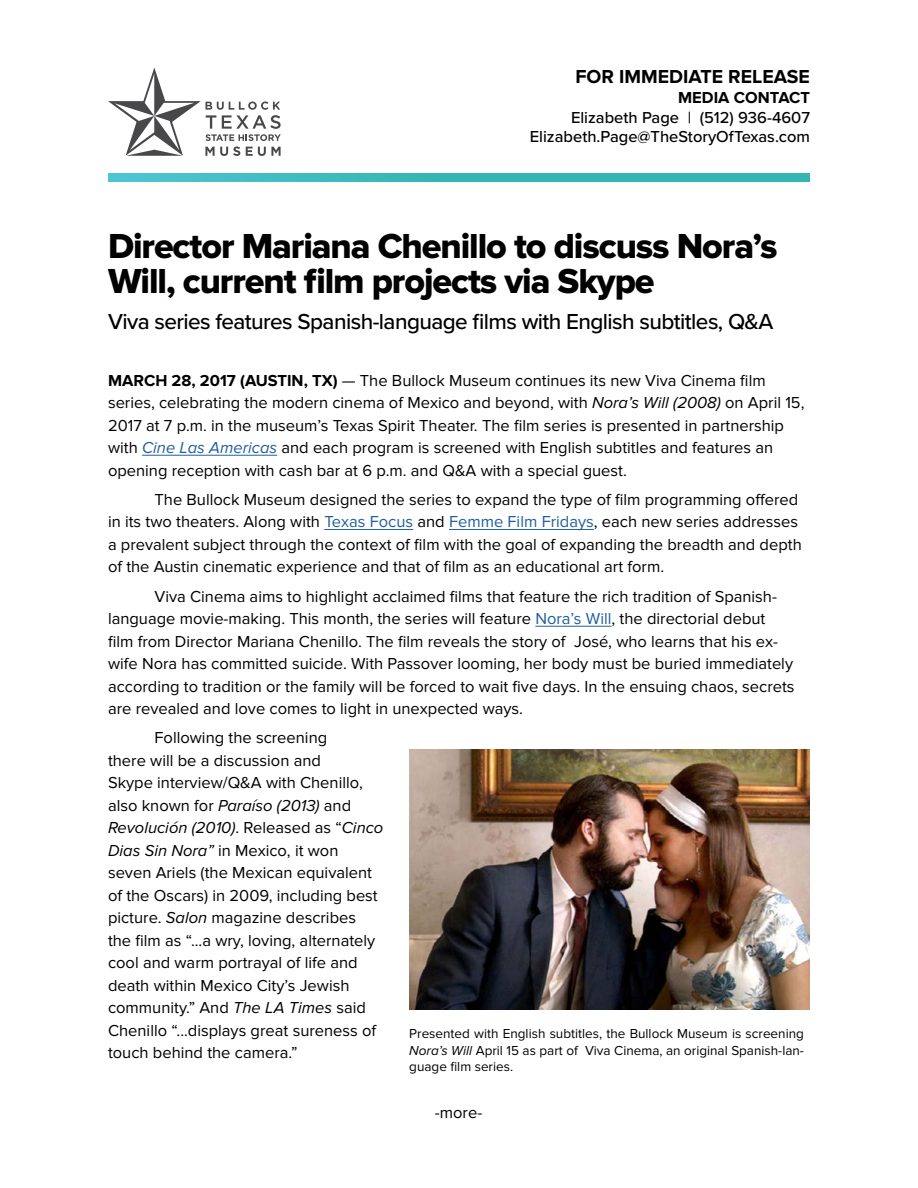
<style>
.page{position:relative;width:918px;height:1188px;background:#fff}
.page>*{position:absolute;margin:0;border:0;box-sizing:border-box;transform-origin:0 0}
.t1{font:36px/34.5px "Proxima Nova Extrabld";letter-spacing:-.03em;color:#000}
.t2{font:500 22.5px "Proxima Nova";letter-spacing:-.025em;color:#000}
.t3{font:700 19.5px "Proxima Nova";color:#000}
.t4{font:16.5px/22.5px "Proxima Nova";color:#000}
.t5{font:500 16.5px/19.8px "Proxima Nova";color:#000;text-align:right}
.t6{font:700 16.5px "Proxima Nova";color:#000}
.t7{font:13.5px/16.5px "Proxima Nova";color:#000;text-align:justify}
.s1{font-weight:700}
.s2{font-style:italic}
.s3{font-style:italic;color:#215e9e}
.s4{color:#215e9e}
</style>
<div class="page">
<hr style="left:142px;top:455px;width:135px;height:1px;background:#215e9e">
<hr style="left:324px;top:529px;width:89px;height:1px;background:#215e9e">
<hr style="left:449px;top:529px;width:145px;height:1px;background:#215e9e">
<hr style="left:535px;top:626px;width:76px;height:1px;background:#215e9e">
<img style="left:409px;top:750px;width:400px;height:260px">
<svg style="left:108px;top:67px;width:173px;height:89px"></svg>
<img style="left:108px;top:174px;width:702px;height:8px">
<p class="t3" style="left:575px;top:65px;width:236px">FOR IMMEDIATE RELEASE</p>
<p class="t6" style="left:678px;top:88px;width:133px">MEDIA CONTACT</p>
<p class="t5" style="left:530px;top:107px;width:282px">Elizabeth Page | (512) 936-4607<br>Elizabeth.Page@TheStoryOfTexas.com</p>
<h1 class="t1" style="left:108px;top:230px;width:671px">Director Mariana Chenillo to discuss Nora’s<br>Will, current film projects via Skype</h1>
<h2 class="t2" style="left:108px;top:308px;width:667px">Viva series features Spanish-language films with English subtitles, Q&amp;A</h2>
<p class="t4" style="left:108px;top:369px;width:698px"><span class="s1">MARCH 28, 2017 (AUSTIN, TX)</span> — The Bullock Museum continues its new Viva Cinema film series, celebrating the modern cinema of Mexico and beyond, with <span class="s2">Nora’s Will (2008)</span> on April 15, 2017 at 7 p.m. in the museum’s Texas Spirit Theater. The film series is presented in partnership with <span class="s3">Cine Las Americas</span> and each program is screened with English subtitles and features an opening reception with cash bar at 6 p.m. and Q&amp;A with a special guest.</p>
<p class="t4" style="left:108px;top:488px;width:695px;text-indent:46px">The Bullock Museum designed the series to expand the type of film programming offered in its two theaters. Along with <span class="s4">Texas Focus</span> and <span class="s4">Femme Film Fridays</span>, each new series addresses a prevalent subject through the context of film with the goal of expanding the breadth and depth of the Austin cinematic experience and that of film as an educational art form.</p>
<p class="t4" style="left:108px;top:585px;width:688px;text-indent:46px">Viva Cinema aims to highlight acclaimed films that feature the rich tradition of Spanish&shy;language movie-making. This month, the series will feature <span class="s4">Nora’s Will</span>, the directorial debut film from Director Mariana Chenillo. The film reveals the story of José, who learns that his ex&shy;wife Nora has committed suicide. With Passover looming, her body must be buried immediately according to tradition or the family will be forced to wait five days. In the ensuing chaos, secrets are revealed and love comes to light in unexpected ways.</p>
<p class="t4" style="left:108px;top:727px;width:277px;text-indent:46px">Following the screening<br>there will be a discussion and<br>Skype interview/Q&amp;A with Chenillo, also known for <span class="s2">Paraíso (2013)</span> and <span class="s2">Revolución (2010)</span>. Released as “<span class="s2">Cinco Dias Sin Nora”</span> in Mexico, it won seven Ariels (the Mexican equivalent of the Oscars) in 2009, including best picture. <span class="s2">Salon</span> magazine describes the film as “...a wry, loving, alternately cool and warm portrayal of life and death within Mexico City’s Jewish community.” And <span class="s2">The LA Times</span> said Chenillo “...displays great sureness of touch behind the camera.”</p>
<p class="t7" style="left:409px;top:1026px;width:396px">Presented with English subtitles, the Bullock Museum is screening <span class="s2">Nora’s Will</span> April 15 as part of Viva Cinema, an original Spanish-lan&shy;guage film series.</p>
<p class="t4" style="left:435px;top:1102px;width:49px">-more-</p>
</div>
